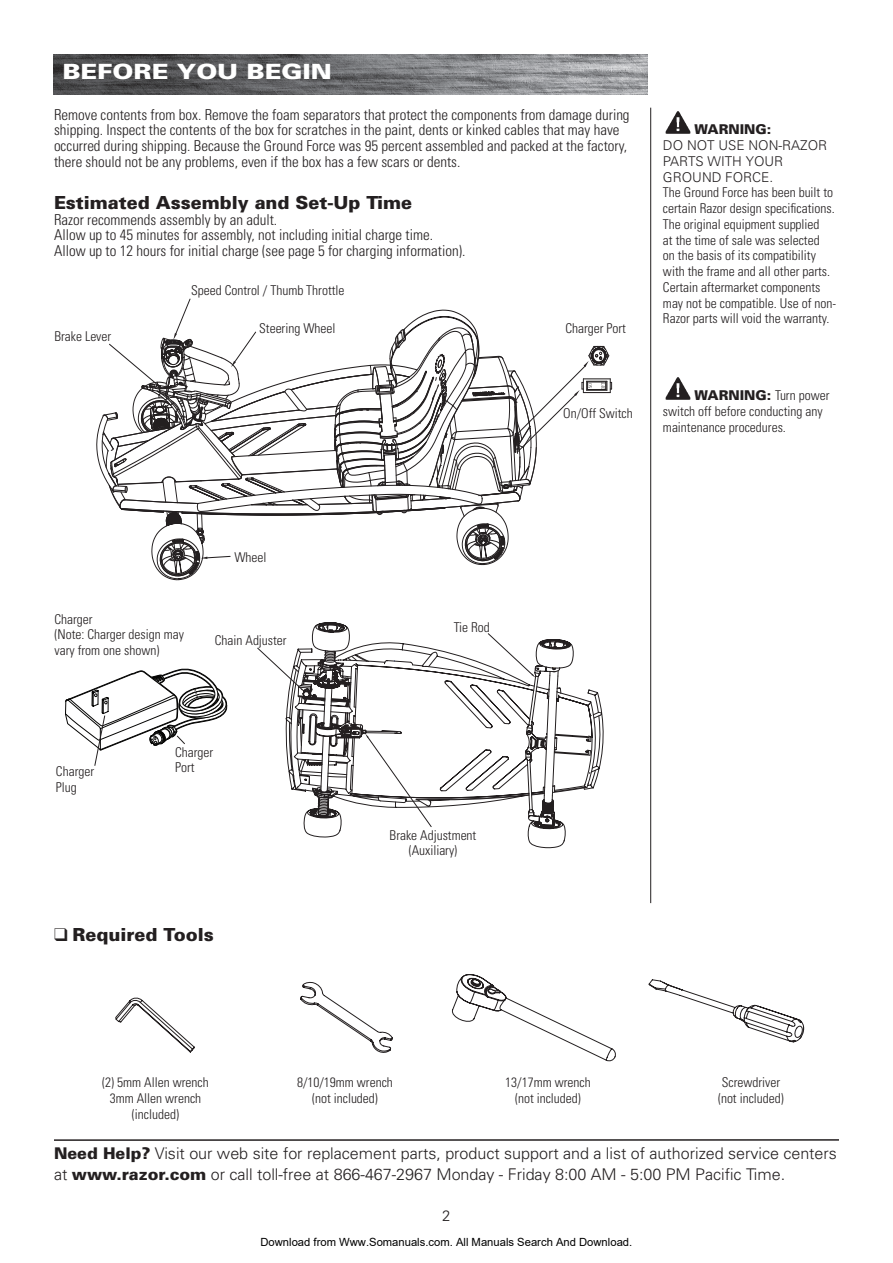
<style>
.page{position:relative;width:893px;height:1263px;background:#fff}
.page>*{position:absolute;margin:0;border:0;box-sizing:border-box;transform-origin:0 0}
.t1{font:900 21px "Univers";color:#fff;scale:1.2 1}
.t2{font:900 18px "Univers";color:#231f20}
.t3{font:300 16.2px/21px "Univers";color:#231f20}
.t4{font:300 condensed 15px/15.8px "Univers";color:#231f20}
.t5{font:300 15px "Univers";color:#231f20}
.t6{font:300 condensed 13.5px/15.8px "Univers";color:#231f20}
.t7{font:300 13.5px/15.8px "Univers";color:#231f20}
.t8{font:900 13.5px "Univers";color:#231f20}
.t9{font:11.25px "Arial";color:#000}
.s1{font-weight:900;font-stretch:normal}
.s2{font-weight:900}
</style>
<div class="page">
<svg style="left:304px;top:821px;width:262px;height:27px"></svg>
<svg style="left:303px;top:818px;width:256px;height:10px"></svg>
<svg style="left:311px;top:622px;width:255px;height:19px"></svg>
<svg style="left:285px;top:641px;width:319px;height:177px"></svg>
<img style="left:54px;top:54px;width:593px;height:40px">
<img style="left:666px;top:111px;width:24px;height:23px">
<img style="left:666px;top:377px;width:24px;height:23px">
<hr style="left:650px;top:108px;width:1px;height:795px;background:#231f20">
<hr style="left:54px;top:1139px;width:785px;height:2px;background:#231f20">
<svg style="left:97px;top:299px;width:515px;height:281px"></svg>
<svg style="left:116px;top:974px;width:500px;height:88px"></svg>
<svg style="left:301px;top:982px;width:91px;height:73px"></svg>
<svg style="left:649px;top:980px;width:155px;height:62px"></svg>
<svg style="left:65px;top:668px;width:163px;height:98px"></svg>
<h1 class="t1" style="left:62px;top:59px;width:31px">Before</h1>
<h1 class="t1" style="left:177px;top:59px;width:18px">You</h1>
<h1 class="t1" style="left:247px;top:59px;width:30px">Begin</h1>
<p class="t4" style="left:54px;top:106px;width:577px">Remove contents from box. Remove the foam separators that protect the components from damage during shipping. Inspect the contents of the box for scratches in the paint, dents or kinked cables that may have occurred during shipping. Because the Ground Force was 95 percent assembled and packed at the factory, there should not be any problems, even if the box has a few scars or dents.</p>
<h2 class="t2" style="left:54px;top:191px;width:360px">Estimated Assembly and Set-Up Time</h2>
<p class="t4" style="left:54px;top:211px;width:413px">Razor recommends assembly by an adult.<br>Allow up to 45 minutes for assembly, not including initial charge time.<br>Allow up to 12 hours for initial charge (see page 5 for charging information).</p>
<p class="t6" style="left:191px;top:282px;width:155px">Speed Control / Thumb Throttle</p>
<p class="t6" style="left:259px;top:321px;width:78px">Steering Wheel</p>
<p class="t6" style="left:565px;top:321px;width:62px">Charger Port</p>
<p class="t6" style="left:54px;top:328px;width:58px">Brake Lever</p>
<p class="t6" style="left:563px;top:405px;width:71px">On/Off Switch</p>
<p class="t8" style="left:694px;top:121px;width:78px">WARNING:</p>
<p class="t7" style="left:663px;top:137px;width:166px">DO NOT USE NON-RAZOR<br>PARTS WITH YOUR<br>GROUND FORCE.</p>
<p class="t6" style="left:663px;top:184px;width:175px">The Ground Force has been built to certain Razor design specifications.<br>The original equipment supplied<br>at the time of sale was selected<br>on the basis of its compatibility with the frame and all other parts.<br>Certain aftermarket components may not be compatible. Use of non-Razor parts will void the warranty.</p>
<p class="t6" style="left:663px;top:388px;width:168px;text-indent:31px"><span class="s1">WARNING:</span> Turn power switch off before conducting any maintenance procedures.</p>
<p class="t6" style="left:54px;top:611px;width:131px">Charger<br>(Note: Charger design may vary from one shown)</p>
<p class="t6" style="left:234px;top:549px;width:34px">Wheel</p>
<p class="t6" style="left:215px;top:632px;width:73px">Chain Adjuster</p>
<p class="t6" style="left:56px;top:763px;width:40px">Charger<br>Plug</p>
<p class="t6" style="left:175px;top:744px;width:40px">Charger<br>Port</p>
<h2 class="t2" style="left:54px;top:923px;width:161px">❑ Required Tools</h2>
<p class="t6" style="left:454px;top:619px;width:37px">Tie Rod</p>
<p class="t6" style="left:390px;top:828px;width:88px;line-height:15px;text-align:center">Brake Adjustment (Auxiliary)</p>
<p class="t6" style="left:102px;top:1074px;width:108px;text-align:center">(2) 5mm Allen wrench<br>3mm Allen wrench (included)</p>
<p class="t6" style="left:297px;top:1074px;width:97px;text-align:center">8/10/19mm wrench (not included)</p>
<p class="t6" style="left:505px;top:1074px;width:87px;text-align:center">13/17mm wrench (not included)</p>
<p class="t6" style="left:718px;top:1074px;width:67px">Screwdriver (not included)</p>
<p class="t3" style="left:54px;top:1143px;width:784px"><span class="s2">Need Help?</span> Visit our web site for replacement parts, product support and a list of authorized service centers at <span class="s2">www.razor.com</span> or call toll-free at 866-467-2967 Monday - Friday 8:00 AM - 5:00 PM Pacific Time.</p>
<p class="t5" style="left:442px;top:1207px;width:10px">2</p>
<p class="t9" style="left:260px;top:1235px;width:373px">Download from Www.Somanuals.com. All Manuals Search And Download.</p>
</div>
